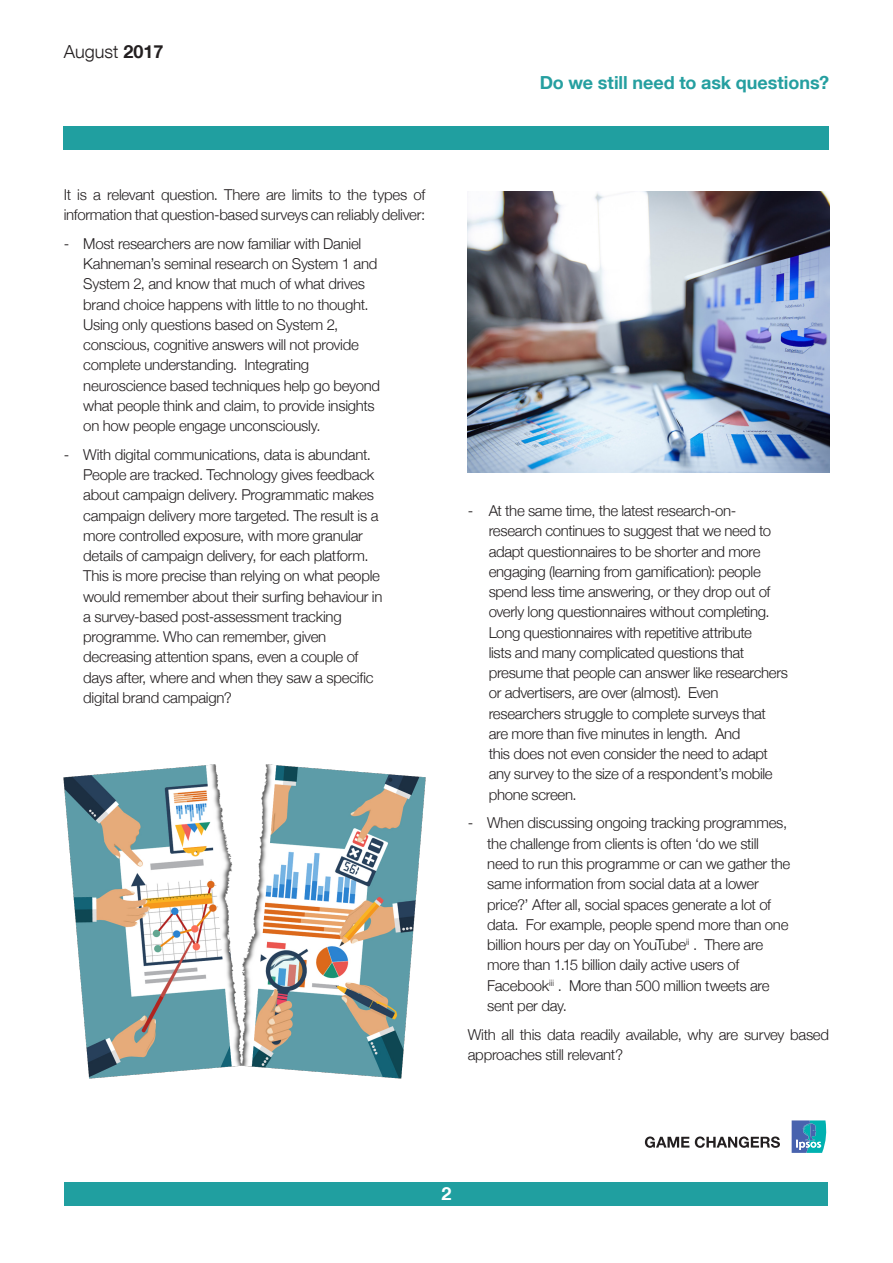
<style>
.page{position:relative;width:893px;height:1263px;background:#fff}
.page>*{position:absolute;margin:0;border:0;box-sizing:border-box;transform-origin:0 0}
.Copy{font:700 18px "Helvetica Neue LT Com";letter-spacing:-.005em;color:#259fa0}
.t1{font:300 18px "Helvetica Neue LT Com";color:#231f20}
.t2{font:700 18px "Helvetica Neue LT Com";color:#fff}
.Copy-2{font:300 15px/20.2px "Helvetica Neue";letter-spacing:-.02em;color:#231f20}
.s1{font-weight:700}
</style>
<div class="page">
<div style="left:64px;top:126px;width:765px;height:24px;background:#209fa0"></div>
<svg style="left:792px;top:1120px;width:35px;height:33px"></svg>
<svg style="left:645px;top:1136px;width:135px;height:12px"></svg>
<div style="left:64px;top:1182px;width:764px;height:24px;background:#209fa0"></div>
<img style="left:468px;top:191px;width:361px;height:281px">
<img style="left:64px;top:764px;width:361px;height:314px">
<p class="t1" style="left:64px;top:40px;width:101px">August <span class="s1">2017</span></p>
<p class="Copy-2" style="left:64px;top:184px;width:363px">It is a relevant question. There are limits to the types of information that question-based surveys can reliably deliver:</p>
<p class="Copy-2" style="left:83px;top:233px;width:298px;text-indent:-20px">- Most researchers are now familiar with Daniel Kahneman’s seminal research on System 1 and System 2, and know that much of what drives brand choice happens with little to no thought.<br>Using only questions based on System 2, conscious, cognitive answers will not provide complete understanding. Integrating neuroscience based techniques help go beyond what people think and claim, to provide insights on how people engage unconsciously.</p>
<p class="Copy-2" style="left:83px;top:444px;width:301px;text-indent:-20px">- With digital communications, data is abundant.<br>People are tracked. Technology gives feedback about campaign delivery. Programmatic makes campaign delivery more targeted. The result is a more controlled exposure, with more granular details of campaign delivery, for each platform.<br>This is more precise than relying on what people would remember about their surfing behaviour in a survey-based post-assessment tracking programme. Who can remember, given decreasing attention spans, even a couple of days after, where and when they saw a specific digital brand campaign?</p>
<p class="Copy" style="left:540px;top:71px;width:291px">Do we still need to ask questions?</p>
<p class="Copy-2" style="left:489px;top:500px;width:301px;text-indent:-21px">- At the same time, the latest research-on&shy;research continues to suggest that we need to adapt questionnaires to be shorter and more engaging (learning from gamification): people spend less time answering, or they drop out of overly long questionnaires without completing.<br>Long questionnaires with repetitive attribute<br>lists and many complicated questions that presume that people can answer like researchers or advertisers, are over (almost). Even researchers struggle to complete surveys that are more than five minutes in length. And<br>this does not even consider the need to adapt any survey to the size of a respondent’s mobile phone screen.</p>
<p class="Copy-2" style="left:487px;top:812px;width:305px;text-indent:-20px">- When discussing ongoing tracking programmes, the challenge from clients is often ‘do we still need to run this programme or can we gather the same information from social data at a lower price?’ After all, social spaces generate a lot of data. For example, people spend more than one billion hours per day on YouTube<sup>ii</sup> . There are more than 1.15 billion daily active users of Facebook<sup>iii</sup> . More than 500 million tweets are sent per day.</p>
<p class="Copy-2" style="left:468px;top:1023px;width:363px">With all this data readily available, why are survey based approaches still relevant?</p>
<p class="t2" style="left:441px;top:1182px;width:12px">2</p>
</div>
